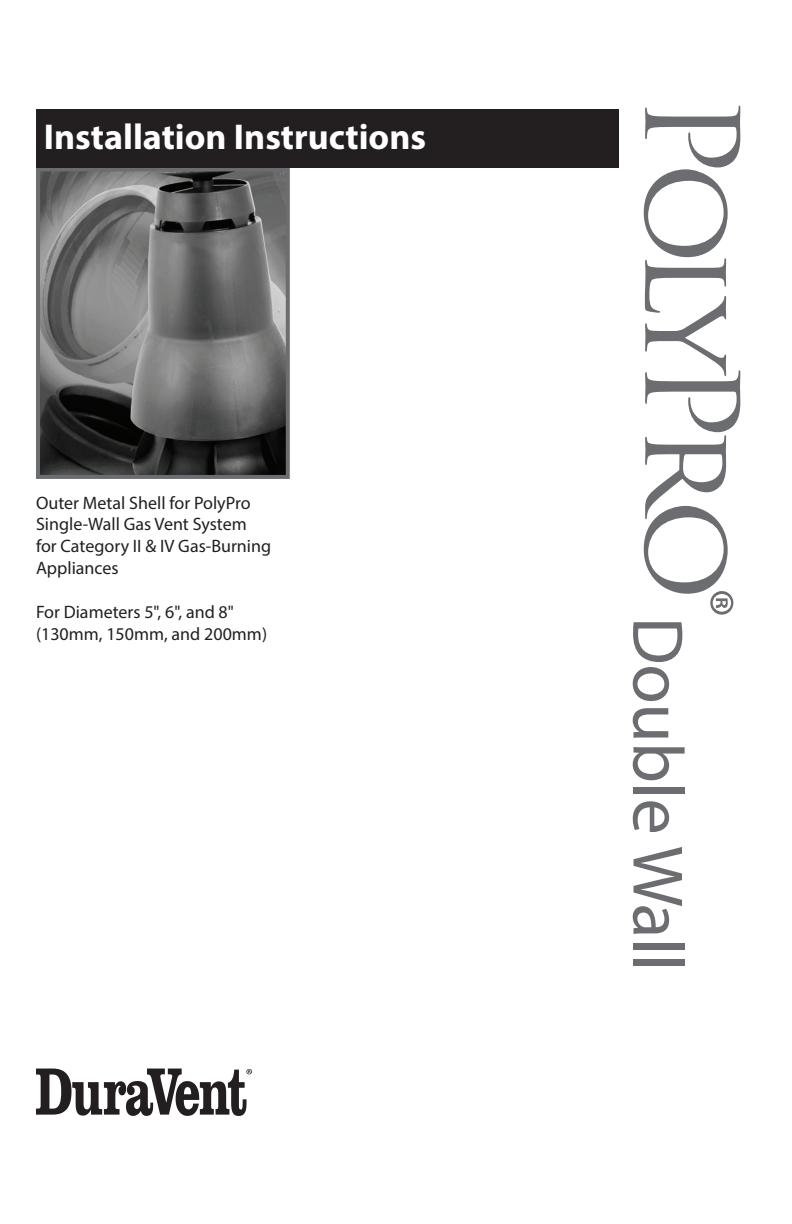
<style>
.page{position:relative;width:792px;height:1224px;background:#fff}
.page>*{position:absolute;margin:0;border:0;box-sizing:border-box;transform-origin:0 0}
.t1{font:126px "Trajan Pro";letter-spacing:-.12em;color:#6c6d70}
.t2{font:72px "Myriad Pro";letter-spacing:-.01em;color:#6c6d70}
.t3{font:700 36px "Myriad Pro";color:#fff}
.t4{font:18px/22px "Myriad Pro";color:#231f20}
</style>
<div class="page">
<img style="left:41px;top:172px;width:244px;height:302px">
<div style="left:36px;top:167px;width:254px;height:312px;border:4px solid #6c6d70"></div>
<div style="left:36px;top:109px;width:583px;height:58px;background:#231f20"></div>
<svg style="left:36px;top:1069px;width:216px;height:47px"></svg>
<h3 class="t3" style="left:44px;top:114px;width:384px">Installation Instructions</h3>
<p class="t4" style="left:36px;top:491px;width:237px">Outer Metal Shell for PolyPro<br>Single-Wall Gas Vent System for Category II &amp; IV Gas-Burning<br>Appliances</p>
<p class="t4" style="left:36px;top:601px;width:233px">For Diameters 5", 6", and 8" (130mm, 150mm, and 200mm)</p>
<h1 class="t1" style="left:771px;top:94px;width:525px;rotate:90deg">PolyPro<sup>®</sup></h1>
<h2 class="t2" style="left:702px;top:617px;width:356px;rotate:90deg">Double Wall</h2>
</div>
